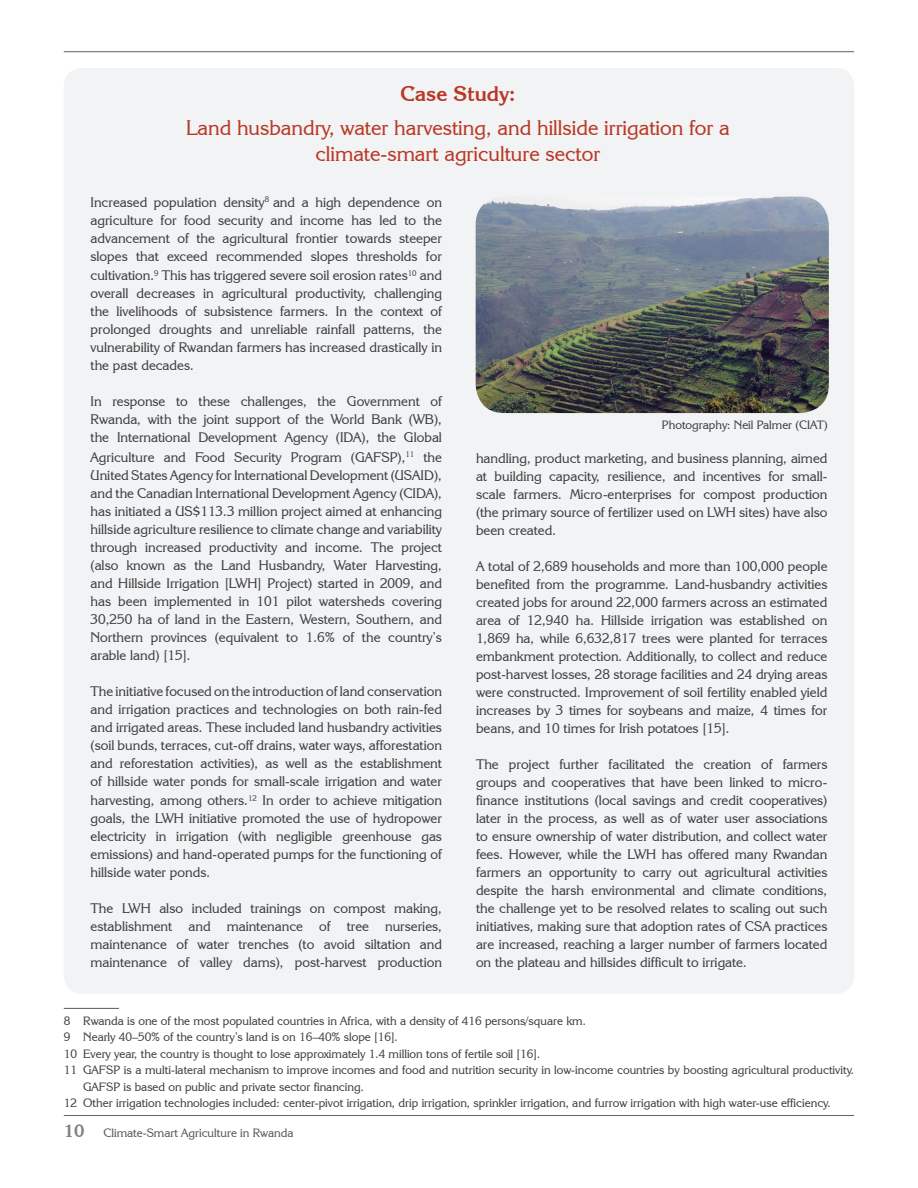
<style>
.page{position:relative;width:918px;height:1188px;background:#fff}
.page>*{position:absolute;margin:0;border:0;box-sizing:border-box;transform-origin:0 0}
.t1{font:21px/25.5px "Korinna IT Cby BT";color:#b93825;text-align:center}
.t2{font:700 21px "Korinna IT Cby BT";color:#b93825}
.t3{font:13.8px/18px "Korinna IT Cby BT";color:#3e3e3f;text-align:justify}
.t4{font:12px "Korinna IT Cby BT";color:#3e3e3f}
.t5{font:12px "Korinna IT Cby BT";color:#545557}
.s1{font-weight:700;font-size:18px;color:#808285}
</style>
<div class="page">
<hr style="left:64px;top:51px;width:790px;height:1px;background:#636366">
<hr style="left:64px;top:1115px;width:790px;height:1px;background:#636366">
<div style="left:64px;top:68px;width:790px;height:926px;background:#f2f3f4;border-radius:18px"></div>
<img style="left:476px;top:196px;width:353px;height:217px">
<hr style="left:64px;top:1008px;width:55px;height:1px;background:#57585a">
<h1 class="t2" style="left:400px;top:81px;width:117px">Case Study:</h1>
<h1 class="t1" style="left:186px;top:115px;width:545px">Land husbandry, water harvesting, and hillside irrigation for a climate-smart agriculture sector</h1>
<p class="t3" style="left:91px;top:193px;width:353px">Increased population density<sup>8</sup> and a high dependence on agriculture for food security and income has led to the advancement of the agricultural frontier towards steeper slopes that exceed recommended slopes thresholds for</p>
<p class="t3" style="left:91px;top:266px;width:353px">cultivation.<sup>9</sup> This has triggered severe soil erosion rates<sup>10</sup> and overall decreases in agricultural productivity, challenging the livelihoods of subsistence farmers. In the context of prolonged droughts and unreliable rainfall patterns, the vulnerability of Rwandan farmers has increased drastically in the past decades.</p>
<p class="t3" style="left:91px;top:392px;width:353px">In response to these challenges, the Government of Rwanda, with the joint support of the World Bank (WB), the International Development Agency (IDA), the Global</p>
<p class="t3" style="left:91px;top:448px;width:353px">Agriculture and Food Security Program (GAFSP),<sup>11</sup> the United States Agency for International Development (USAID), and the Canadian International Development Agency (CIDA), has initiated a US$113.3 million project aimed at enhancing hillside agriculture resilience to climate change and variability through increased productivity and income. The project (also known as the Land Husbandry, Water Harvesting, and Hillside Irrigation [LWH] Project) started in 2009, and has been implemented in 101 pilot watersheds covering 30,250 ha of land in the Eastern, Western, Southern, and Northern provinces (equivalent to 1.6% of the country’s arable land) [15].</p>
<p class="t3" style="left:91px;top:682px;width:353px">The initiative focused on the introduction of land conservation and irrigation practices and technologies on both rain-fed and irrigated areas. These included land husbandry activities (soil bunds, terraces, cut-off drains, water ways, afforestation and reforestation activities), as well as the establishment of hillside water ponds for small-scale irrigation and water</p>
<p class="t3" style="left:91px;top:791px;width:353px">harvesting, among others.<sup>12</sup> In order to achieve mitigation goals, the LWH initiative promoted the use of hydropower electricity in irrigation (with negligible greenhouse gas emissions) and hand-operated pumps for the functioning of hillside water ponds.</p>
<p class="t3" style="left:91px;top:899px;width:353px">The LWH also included trainings on compost making, establishment and maintenance of tree nurseries, maintenance of water trenches (to avoid siltation and maintenance of valley dams), post-harvest production</p>
<p class="t4" style="left:662px;top:417px;width:167px">Photography: Neil Palmer (CIAT)</p>
<p class="t3" style="left:476px;top:449px;width:353px">handling, product marketing, and business planning, aimed at building capacity, resilience, and incentives for small&shy;scale farmers. Micro-enterprises for compost production (the primary source of fertilizer used on LWH sites) have also been created.</p>
<p class="t3" style="left:476px;top:557px;width:353px">A total of 2,689 households and more than 100,000 people benefited from the programme. Land-husbandry activities created jobs for around 22,000 farmers across an estimated area of 12,940 ha. Hillside irrigation was established on 1,869 ha, while 6,632,817 trees were planted for terraces embankment protection. Additionally, to collect and reduce post-harvest losses, 28 storage facilities and 24 drying areas were constructed. Improvement of soil fertility enabled yield increases by 3 times for soybeans and maize, 4 times for beans, and 10 times for Irish potatoes [15].</p>
<p class="t3" style="left:476px;top:755px;width:353px">The project further facilitated the creation of farmers groups and cooperatives that have been linked to micro&shy;finance institutions (local savings and credit cooperatives) later in the process, as well as of water user associations to ensure ownership of water distribution, and collect water fees. However, while the LWH has offered many Rwandan farmers an opportunity to carry out agricultural activities despite the harsh environmental and climate conditions, the challenge yet to be resolved relates to scaling out such initiatives, making sure that adoption rates of CSA practices are increased, reaching a larger number of farmers located on the plateau and hillsides difficult to irrigate.</p>
<p class="t4" style="left:64px;top:1013px;width:524px">8 Rwanda is one of the most populated countries in Africa, with a density of 416 persons/square km.</p>
<p class="t4" style="left:64px;top:1030px;width:336px">9 Nearly 40–50% of the country’s land is on 16–40% slope [16].</p>
<p class="t4" style="left:64px;top:1046px;width:478px">10 Every year, the country is thought to lose approximately 1.4 million tons of fertile soil [16].</p>
<p class="t4" style="left:64px;top:1063px;width:792px">11 GAFSP is a multi-lateral mechanism to improve incomes and food and nutrition security in low-income countries by boosting agricultural productivity.</p>
<p class="t4" style="left:83px;top:1079px;width:282px">GAFSP is based on public and private sector financing.</p>
<p class="t4" style="left:64px;top:1096px;width:769px">12 Other irrigation technologies included: center-pivot irrigation, drip irrigation, sprinkler irrigation, and furrow irrigation with high water-use efficiency.</p>
<p class="t5" style="left:64px;top:1126px;width:231px"><span class="s1">10</span> Climate-Smart Agriculture in Rwanda</p>
</div>
